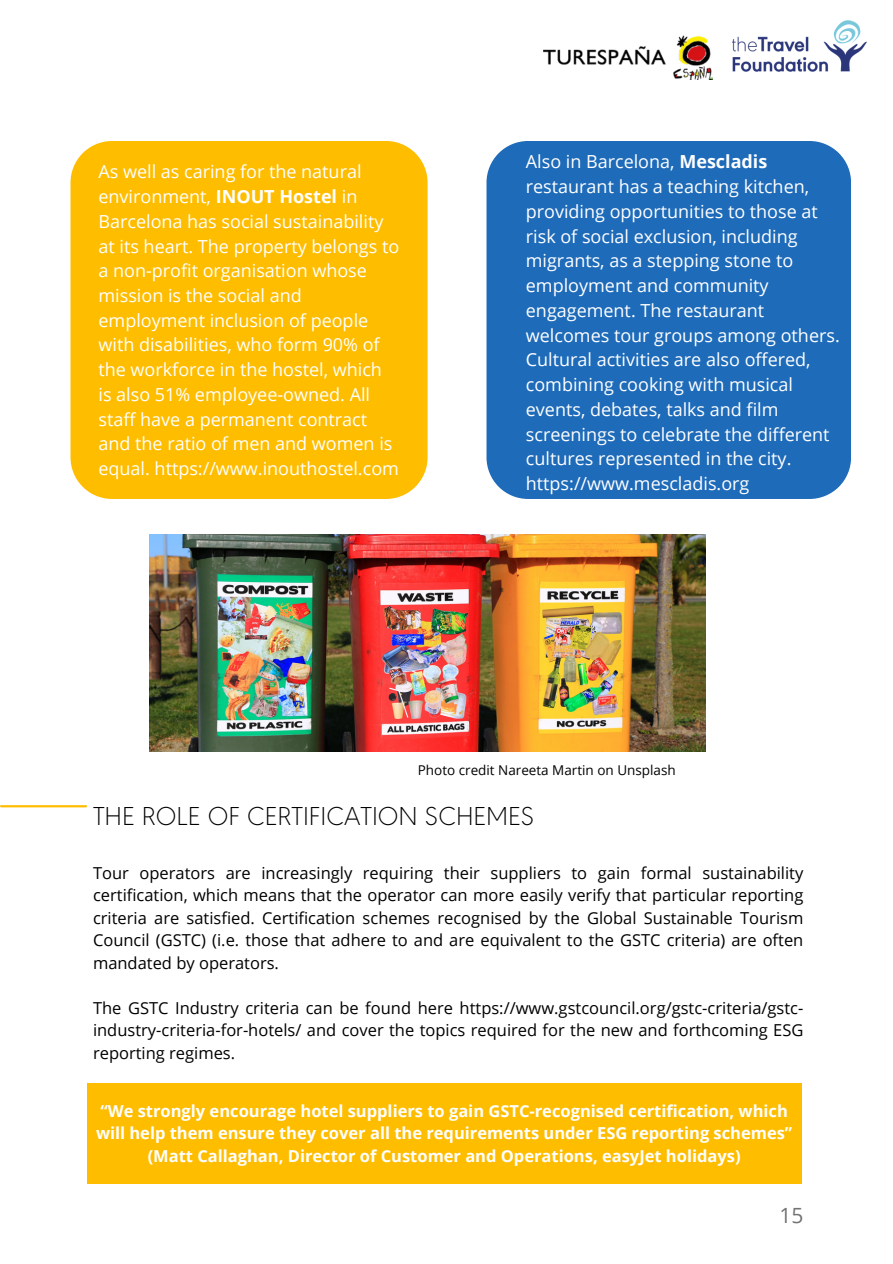
<style>
.page{position:relative;width:893px;height:1264px;background:#fff}
.page>*{position:absolute;margin:0;border:0;box-sizing:border-box;transform-origin:0 0}
.t1{font:200 27px "URW Geometric";color:#000}
.t2{font:21px "Open Sans";color:#737373}
.t3{font:18px/24.8px "Open Sans";color:#fff}
.t4{font:16.5px/22.5px "Open Sans";color:#000;text-align:justify}
.t5{font:700 16.5px/22.5px "Open Sans";color:#fff;text-align:center}
.t6{font:13.5px "Open Sans";color:#000}
.s1{font-weight:700}
</style>
<div class="page">
<hr style="left:1px;top:805px;width:85px;height:2px;background:#ffbd00">
<img style="left:732px;top:20px;width:134px;height:52px">
<div style="left:87px;top:1082px;width:714px;height:101px;background:#ffbd00"></div>
<img style="left:543px;top:36px;width:170px;height:43px">
<img style="left:149px;top:534px;width:556px;height:217px">
<div style="left:70px;top:141px;width:357px;height:358px;background:#ffbd00"></div>
<div style="left:486px;top:141px;width:365px;height:358px;background:#1e6bba"></div>
<p class="t3" style="left:98px;top:159px;width:302px">As well as caring for the natural environment, <span class="s1">INOUT Hostel</span> in<br>Barcelona has social sustainability at its heart. The property belongs to a non-profit organisation whose mission is the social and employment inclusion of people with disabilities, who form 90% of the workforce in the hostel, which is also 51% employee-owned. All staff have a permanent contract and the ratio of men and women is equal. https://www.inouthostel.com</p>
<p class="t3" style="left:526px;top:149px;width:315px">Also in Barcelona, <span class="s1">Mescladis </span>restaurant has a teaching kitchen, providing opportunities to those at risk of social exclusion, including migrants, as a stepping stone to employment and community engagement. The restaurant welcomes tour groups among others.<br>Cultural activities are also offered, combining cooking with musical events, debates, talks and film screenings to celebrate the different cultures represented in the city. https://www.mescladis.org</p>
<p class="t6" style="left:418px;top:760px;width:259px">Photo credit Nareeta Martin on Unsplash</p>
<p class="t1" style="left:93px;top:807px;width:443px">THE ROLE OF CERTIFICATION SCHEMES</p>
<p class="t4" style="left:93px;top:861px;width:711px">Tour operators are increasingly requiring their suppliers to gain formal sustainability certification, which means that the operator can more easily verify that particular reporting criteria are satisfied. Certification schemes recognised by the Global Sustainable Tourism Council (GSTC) (i.e. those that adhere to and are equivalent to the GSTC criteria) are often mandated by operators.</p>
<p class="t4" style="left:93px;top:996px;width:711px">The GSTC Industry criteria can be found here https://www.gstcouncil.org/gstc-criteria/gstc&shy;industry-criteria-for-hotels/ and cover the topics required for the new and forthcoming ESG reporting regimes.</p>
<p class="t5" style="left:96px;top:1099px;width:697px">“We strongly encourage hotel suppliers to gain GSTC-recognised certification, which will help them ensure they cover all the requirements under ESG reporting schemes” (Matt Callaghan, Director of Customer and Operations, easyJet holidays)</p>
<p class="t2" style="left:779px;top:1200px;width:25px">15</p>
</div>
